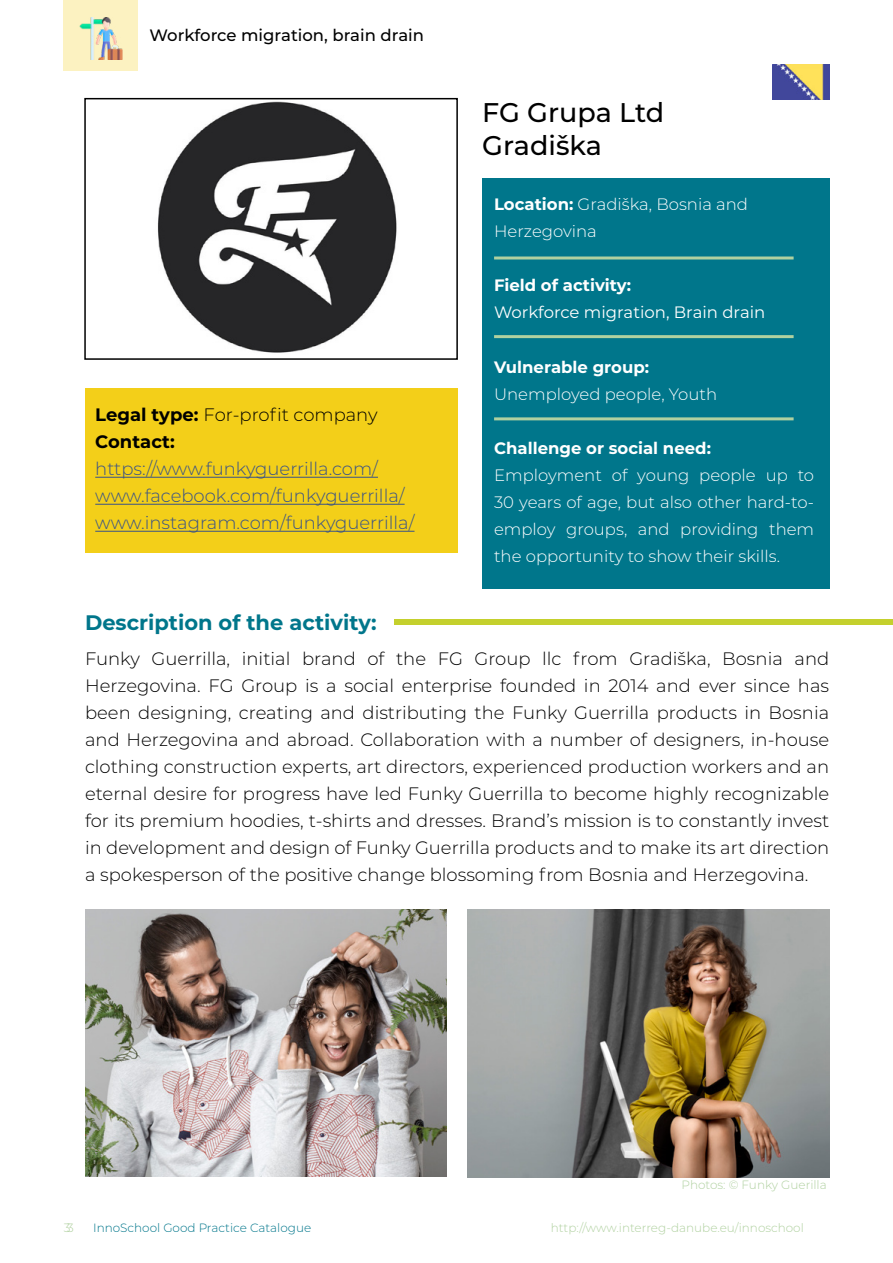
<style>
.page{position:relative;width:893px;height:1263px;background:#fff}
.page>*{position:absolute;margin:0;border:0;box-sizing:border-box;transform-origin:0 0}
.t1{font:500 27px/33px "Montserrat";color:#000}
.t2{font:700 21px "Montserrat";color:#00768b}
.t3{font:300 18px/27px "Montserrat";color:#000;text-align:justify}
.t4{font:300 18px/27px "Montserrat";color:#395288}
.t5{font:700 18px/27px "Montserrat";color:#000}
.t6{font:300 16.5px/27px "Montserrat";color:#fff}
.t7{font:700 16.5px "Montserrat";color:#fff}
.t8{font:16.5px "Montserrat";color:#fff}
.t9{font:500 16.5px "Montserrat";color:#000}
.t10{font:300 12px "Montserrat";color:#b0d1a0}
.t11{font:300 12px "Montserrat";color:#00768b}
.s1{font-weight:300}
.s2{font-weight:700}
</style>
<div class="page">
<div style="left:482px;top:179px;width:347px;height:410px;background:#00768b"></div>
<div style="left:64px;top:0;width:74px;height:71px;background:#fcf2c1"></div>
<div style="left:85px;top:388px;width:372px;height:165px;background:#f3cf19"></div>
<div style="left:395px;top:619px;width:498px;height:6px;background:#c4d02d"></div>
<img style="left:85px;top:909px;width:361px;height:268px">
<img style="left:468px;top:909px;width:361px;height:268px">
<hr style="left:95px;top:477px;width:283px;height:1px;background:#395288">
<hr style="left:95px;top:504px;width:310px;height:1px;background:#395288">
<hr style="left:95px;top:531px;width:319px;height:1px;background:#395288">
<img style="left:157px;top:101px;width:240px;height:252px">
<div style="left:84px;top:98px;width:374px;height:262px;border:2px solid #000"></div>
<img style="left:80px;top:17px;width:42px;height:43px">
<hr style="left:494px;top:256px;width:300px;height:3px;background:#b0d1a0">
<hr style="left:494px;top:335px;width:300px;height:3px;background:#b0d1a0">
<img style="left:773px;top:65px;width:57px;height:35px">
<hr style="left:494px;top:417px;width:300px;height:3px;background:#b0d1a0">
<p class="t9" style="left:150px;top:24px;width:276px">Workforce migration, brain drain</p>
<p class="t5" style="left:95px;top:401px;width:284px">Legal type: <span class="s1">For-profit company<br></span>Contact:</p>
<p class="t4" style="left:95px;top:455px;width:321px">https://www.funkyguerrilla.com/ www.facebook.com/funkyguerrilla/ www.instagram.com/funkyguerrilla/</p>
<p class="t2" style="left:85px;top:608px;width:293px">Description of the activity:</p>
<h1 class="t1" style="left:482px;top:94px;width:183px">FG Grupa Ltd<br>Gradiška</h1>
<p class="t6" style="left:494px;top:191px;width:255px"><span class="s2">Location:</span> Gradiška, Bosnia and<br>Herzegovina</p>
<p class="t7" style="left:494px;top:274px;width:139px">Field of activity:</p>
<p class="t8" style="left:494px;top:301px;width:273px">Workforce migration, Brain drain</p>
<p class="t7" style="left:494px;top:355px;width:156px">Vulnerable group:</p>
<p class="t6" style="left:494px;top:380px;width:225px">Unemployed people, Youth</p>
<p class="t7" style="left:494px;top:436px;width:218px">Challenge or social need:</p>
<p class="t6" style="left:494px;top:461px;width:322px;text-align:justify">Employment of young people up to 30 years of age, but also other hard-to&shy;employ groups, and providing them the opportunity to show their skills.</p>
<p class="t3" style="left:85px;top:644px;width:746px">Funky Guerrilla, initial brand of the FG Group llc from Gradiška, Bosnia and Herzegovina. FG Group is a social enterprise founded in 2014 and ever since has been designing, creating and distributing the Funky Guerrilla products in Bosnia and Herzegovina and abroad. Collaboration with a number of designers, in-house clothing construction experts, art directors, experienced production workers and an eternal desire for progress have led Funky Guerrilla to become highly recognizable for its premium hoodies, t-shirts and dresses. Brand’s mission is to constantly invest in development and design of Funky Guerrilla products and to make its art direction a spokesperson of the positive change blossoming from Bosnia and Herzegovina.</p>
<p class="t10" style="left:681px;top:1177px;width:147px">Photos: © Funky Guerilla</p>
<p class="t10" style="left:64px;top:1219px;width:12px">33</p>
<p class="t11" style="left:93px;top:1219px;width:220px">InnoSchool Good Practice Catalogue</p>
<p class="t10" style="left:551px;top:1219px;width:254px">http://www.interreg-danube.eu/innoschool</p>
</div>
